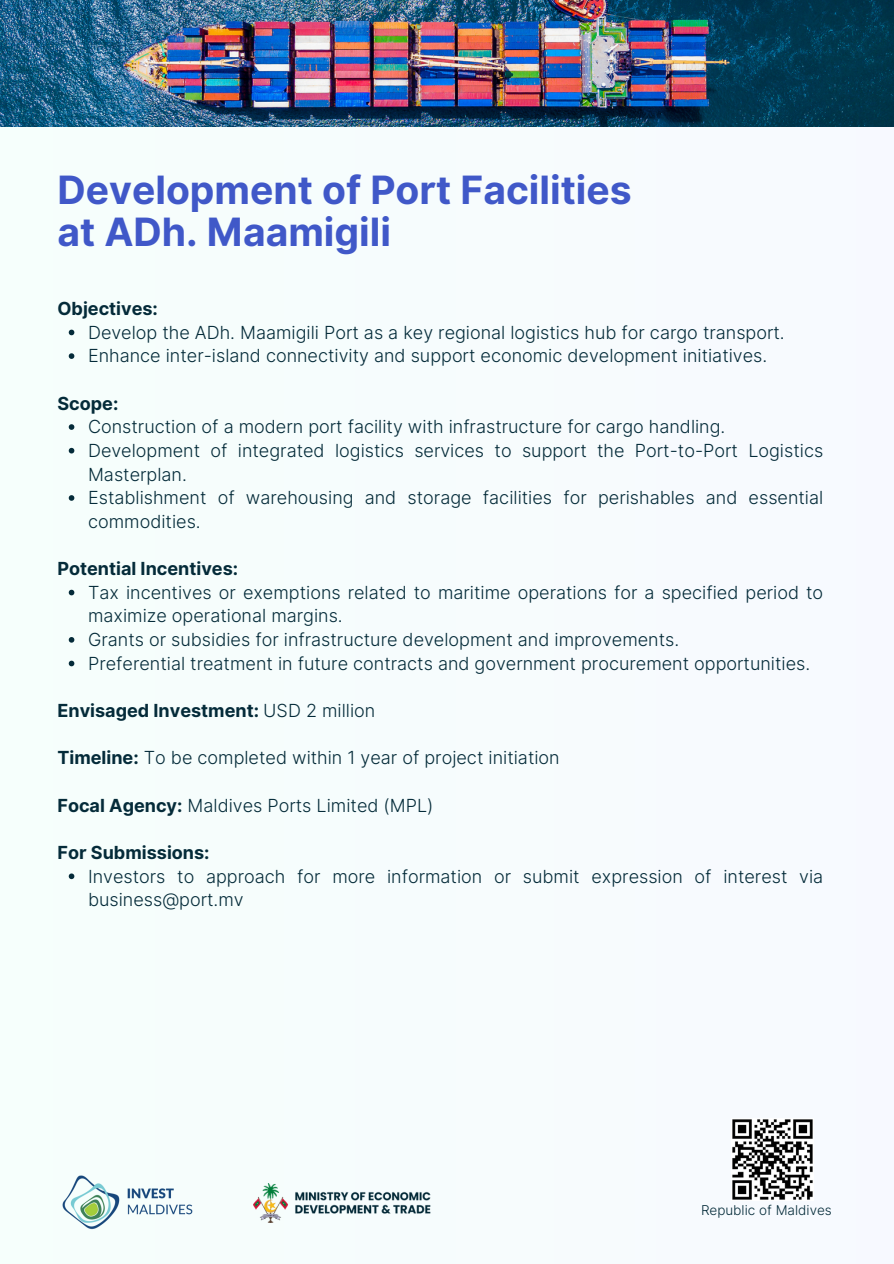
<style>
.page{position:relative;width:894px;height:1264px;background:#fff}
.page>*{position:absolute;margin:0;border:0;box-sizing:border-box;transform-origin:0 0}
.t1{font:700 39px/42.8px "Inter";color:#4058c8}
.t2{font:300 18px/23.7px "Inter";color:#042b39}
.t3{font:700 18px "Inter";color:#042b39}
.t4{font:300 13.5px "Inter";color:#042b39}
.s1{font-weight:300}
.s2{font-weight:700}
</style>
<div class="page">
<div style="left:0;top:0;width:893px;height:1263px;background:#f6fcfd"></div>
<img style="left:0;top:0;width:893px;height:126px">
<img style="left:62px;top:1175px;width:131px;height:55px">
<img style="left:254px;top:1183px;width:176px;height:39px">
<svg style="left:69px;top:329px;width:5px;height:6px"></svg>
<svg style="left:69px;top:353px;width:5px;height:6px"></svg>
<svg style="left:69px;top:424px;width:5px;height:6px"></svg>
<svg style="left:69px;top:448px;width:5px;height:5px"></svg>
<svg style="left:69px;top:495px;width:5px;height:6px"></svg>
<svg style="left:69px;top:589px;width:5px;height:6px"></svg>
<svg style="left:69px;top:637px;width:5px;height:5px"></svg>
<svg style="left:69px;top:660px;width:5px;height:6px"></svg>
<svg style="left:69px;top:873px;width:5px;height:6px"></svg>
<img style="left:732px;top:1119px;width:81px;height:81px">
<p class="t1" style="left:57px;top:168px;width:575px">Development of Port Facilities at ADh. Maamigili</p>
<h2 class="t3" style="left:57px;top:298px;width:102px">Objectives:</h2>
<p class="t2" style="left:88px;top:320px;width:698px">Develop the ADh. Maamigili Port as a key regional logistics hub for cargo transport.</p>
<p class="t2" style="left:88px;top:344px;width:680px">Enhance inter-island connectivity and support economic development initiatives.</p>
<h2 class="t3" style="left:57px;top:392px;width:62px">Scope:</h2>
<p class="t2" style="left:88px;top:415px;width:638px">Construction of a modern port facility with infrastructure for cargo handling.</p>
<p class="t2" style="left:88px;top:438px;width:736px">Development of integrated logistics services to support the Port-to-Port Logistics<br>Masterplan.</p>
<p class="t2" style="left:88px;top:486px;width:736px">Establishment of warehousing and storage facilities for perishables and essential commodities.</p>
<h2 class="t3" style="left:57px;top:558px;width:182px">Potential Incentives:</h2>
<p class="t2" style="left:88px;top:580px;width:736px">Tax incentives or exemptions related to maritime operations for a specified period to maximize operational margins.</p>
<p class="t2" style="left:88px;top:627px;width:592px">Grants or subsidies for infrastructure development and improvements.</p>
<p class="t2" style="left:88px;top:651px;width:723px">Preferential treatment in future contracts and government procurement opportunities.</p>
<h3 class="t3" style="left:57px;top:699px;width:319px">Envisaged Investment: <span class="s1">USD 2 million</span></h3>
<h3 class="t2" style="left:57px;top:746px;width:503px"><span class="s2">Timeline:</span> To be completed within 1 year of project initiation</h3>
<h3 class="t2" style="left:57px;top:793px;width:377px"><span class="s2">Focal Agency:</span> Maldives Ports Limited (MPL)</h3>
<h2 class="t3" style="left:57px;top:841px;width:154px">For Submissions:</h2>
<p class="t2" style="left:88px;top:864px;width:736px">Investors to approach for more information or submit expression of interest via business@port.mv</p>
<p class="t4" style="left:700px;top:1201px;width:132px">Republic of Maldives</p>
</div>
